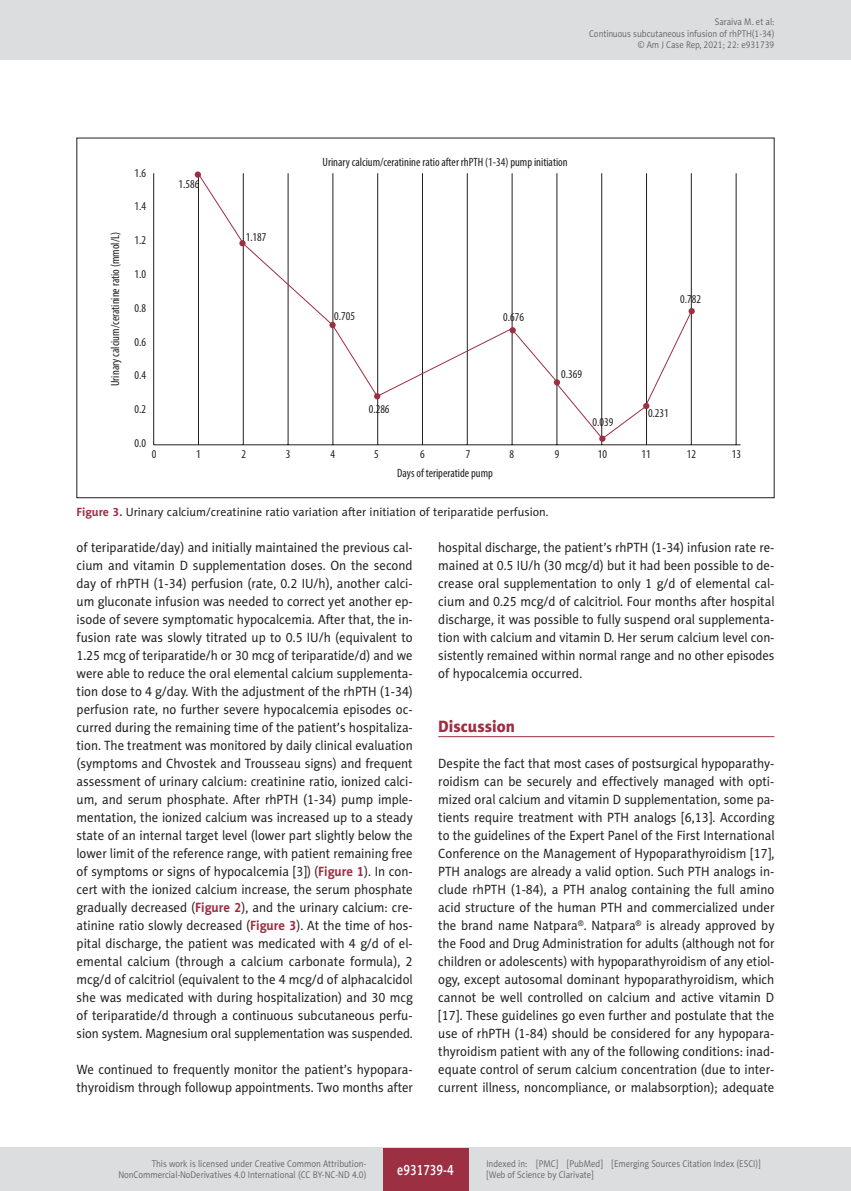
<style>
.page{position:relative;width:851px;height:1191px;background:#fff}
.page>*{position:absolute;margin:0;border:0;box-sizing:border-box;transform-origin:0 0}
.AJCR_Headline_1{font:16.5px "Naomi Sans EFN Heavy";color:#9d2f42}
.t1{font:15px "Naomi Sans EFN Medium";color:#fff;scale:.8 1}
.AJCR_Body{font:13.5px/18px "Naomi Sans EFN";color:#231f20;text-align:justify;scale:.95 1}
.AJCR_Body-2{font:13.5px/18px "Naomi Sans EFN";color:#231f20;text-align:justify;scale:.94 1}
.t2{font:condensed 12px "Myriad Pro";color:#231f20}
.AJCR_Rycina_tytul{font:12px "Naomi Sans EFN";color:#231f20}
.t3{font:9.75px/11.2px "Naomi Sans EFN Light";color:#57585a;text-align:right;scale:.9 1}
.s1{font-weight:700;color:#9d2f42}
</style>
<div class="page">
<hr style="left:438px;top:736px;width:336px;height:1px;background:#9d2f42">
<hr style="left:153px;top:173px;width:1px;height:272px;background:#231f20">
<hr style="left:198px;top:173px;width:1px;height:272px;background:#231f20">
<hr style="left:243px;top:173px;width:1px;height:272px;background:#231f20">
<hr style="left:288px;top:173px;width:1px;height:272px;background:#231f20">
<hr style="left:332px;top:173px;width:1px;height:272px;background:#231f20">
<hr style="left:467px;top:173px;width:1px;height:272px;background:#231f20">
<hr style="left:511px;top:173px;width:1px;height:272px;background:#231f20">
<hr style="left:556px;top:173px;width:1px;height:272px;background:#231f20">
<hr style="left:646px;top:173px;width:1px;height:272px;background:#231f20">
<hr style="left:690px;top:173px;width:1px;height:272px;background:#231f20">
<hr style="left:735px;top:173px;width:1px;height:272px;background:#231f20">
<hr style="left:601px;top:173px;width:1px;height:272px;background:#231f20">
<hr style="left:377px;top:173px;width:1px;height:272px;background:#231f20">
<hr style="left:422px;top:173px;width:1px;height:272px;background:#231f20">
<hr style="left:154px;top:444px;width:586px;height:1px;background:#231f20">
<div style="left:195px;top:171px;width:6px;height:7px;background:#9d2f42;border-radius:50%"></div>
<div style="left:599px;top:435px;width:6px;height:7px;background:#9d2f42;border-radius:50%"></div>
<svg style="left:691px;top:308px;width:3px;height:6px"></svg>
<svg style="left:198px;top:174px;width:493px;height:266px"></svg>
<div style="left:0;top:0;width:850px;height:60px;background:#dcdddf"></div>
<hr style="left:850px;top:0;width:1px;height:60px;background:#dcdddf">
<div style="left:0;top:1148px;width:850px;height:43px;background:#dcdddf"></div>
<div style="left:383px;top:1147px;width:85px;height:43px;background:#9d2f42"></div>
<p class="t3" style="left:589px;top:16px;width:207px">Saraiva M. et al:<br>Continuous subcutaneous infusion of rhPTH(1-34) © Am J Case Rep, 2021; 22: e931739</p>
<p class="t2" style="left:108px;top:386px;width:156px;rotate:-90deg">Urinary calcium/ceratinine ratio (mmol/L)</p>
<p class="t2" style="left:135px;top:165px;width:13px">1.6</p>
<p class="t2" style="left:135px;top:199px;width:13px">1.4</p>
<p class="t2" style="left:135px;top:233px;width:13px">1.2</p>
<p class="t2" style="left:135px;top:267px;width:13px">1.0</p>
<p class="t2" style="left:135px;top:300px;width:13px">0.8</p>
<p class="t2" style="left:135px;top:334px;width:13px">0.6</p>
<p class="t2" style="left:135px;top:368px;width:13px">0.4</p>
<p class="t2" style="left:135px;top:402px;width:13px">0.2</p>
<p class="t2" style="left:135px;top:435px;width:13px">0.0</p>
<p class="t2" style="left:178px;top:177px;width:22px">1.586</p>
<p class="t2" style="left:246px;top:229px;width:22px">1.187</p>
<p class="t2" style="left:322px;top:155px;width:246px">Urinary calcium/ceratinine ratio after rhPTH (1-34) pump initiation</p>
<p class="t2" style="left:334px;top:308px;width:22px">0.705</p>
<p class="t2" style="left:369px;top:401px;width:22px">0.286</p>
<p class="t2" style="left:503px;top:309px;width:22px">0.676</p>
<p class="t2" style="left:561px;top:367px;width:22px">0.369</p>
<p class="t2" style="left:592px;top:415px;width:22px">0.039</p>
<p class="t2" style="left:680px;top:291px;width:22px">0.782</p>
<p class="t2" style="left:648px;top:406px;width:22px">0.231</p>
<p class="t2" style="left:152px;top:447px;width:6px">0</p>
<p class="t2" style="left:241px;top:447px;width:6px">2</p>
<p class="t2" style="left:286px;top:447px;width:6px">3</p>
<p class="t2" style="left:374px;top:447px;width:6px">5</p>
<p class="t2" style="left:466px;top:447px;width:6px">7</p>
<p class="t2" style="left:420px;top:447px;width:6px">6</p>
<p class="t2" style="left:509px;top:447px;width:6px">8</p>
<p class="t2" style="left:554px;top:447px;width:6px">9</p>
<p class="t2" style="left:597px;top:447px;width:11px">10</p>
<p class="t2" style="left:641px;top:447px;width:11px">11</p>
<p class="t2" style="left:686px;top:447px;width:11px">12</p>
<p class="t2" style="left:731px;top:447px;width:11px">13</p>
<p class="t2" style="left:196px;top:447px;width:6px">1</p>
<p class="t2" style="left:330px;top:447px;width:6px">4</p>
<p class="t2" style="left:397px;top:465px;width:97px">Days of teriperatide pump</p>
<p class="AJCR_Rycina_tytul" style="left:77px;top:505px;width:473px"><span class="s1">Figure 3.</span> Urinary calcium/creatinine ratio variation after initiation of teriparatide perfusion.</p>
<p class="AJCR_Body" style="left:77px;top:538px;width:355px">of teriparatide/day) and initially maintained the previous cal&shy;cium and vitamin D supplementation doses. On the second day of rhPTH (1-34) perfusion (rate, 0.2 IU/h), another calci&shy;um gluconate infusion was needed to correct yet another ep&shy;isode of severe symptomatic hypocalcemia. After that, the in&shy;fusion rate was slowly titrated up to 0.5 IU/h (equivalent to 1.25 mcg of teriparatide/h or 30 mcg of teriparatide/d) and we were able to reduce the oral elemental calcium supplementa&shy;tion dose to 4 g/day. With the adjustment of the rhPTH (1-34) perfusion rate, no further severe hypocalcemia episodes oc&shy;curred during the remaining time of the patient’s hospitaliza&shy;tion. The treatment was monitored by daily clinical evaluation (symptoms and Chvostek and Trousseau signs) and frequent assessment of urinary calcium: creatinine ratio, ionized calci&shy;um, and serum phosphate. After rhPTH (1-34) pump imple&shy;mentation, the ionized calcium was increased up to a steady state of an internal target level (lower part slightly below the lower limit of the reference range, with patient remaining free of symptoms or signs of hypocalcemia [3]) (<span class="s1">Figure 1</span>). In con&shy;cert with the ionized calcium increase, the serum phosphate gradually decreased (<span class="s1">Figure 2</span>), and the urinary calcium: cre&shy;atinine ratio slowly decreased (<span class="s1">Figure 3</span>). At the time of hos&shy;pital discharge, the patient was medicated with 4 g/d of el&shy;emental calcium (through a calcium carbonate formula), 2 mcg/d of calcitriol (equivalent to the 4 mcg/d of alphacalcidol she was medicated with during hospitalization) and 30 mcg of teriparatide/d through a continuous subcutaneous perfu&shy;sion system. Magnesium oral supplementation was suspended.</p>
<p class="AJCR_Body" style="left:77px;top:1060px;width:355px">We continued to frequently monitor the patient’s hypopara&shy;thyroidism through followup appointments. Two months after</p>
<p class="AJCR_Body-2" style="left:438px;top:538px;width:359px">hospital discharge, the patient’s rhPTH (1-34) infusion rate re&shy;mained at 0.5 IU/h (30 mcg/d) but it had been possible to de&shy;crease oral supplementation to only 1 g/d of elemental cal&shy;cium and 0.25 mcg/d of calcitriol. Four months after hospital discharge, it was possible to fully suspend oral supplementa&shy;tion with calcium and vitamin D. Her serum calcium level con&shy;sistently remained within normal range and no other episodes of hypocalcemia occurred.</p>
<p class="AJCR_Headline_1" style="left:438px;top:716px;width:78px">Discussion</p>
<p class="AJCR_Body" style="left:438px;top:754px;width:355px">Despite the fact that most cases of postsurgical hypoparathy&shy;roidism can be securely and effectively managed with opti&shy;mized oral calcium and vitamin D supplementation, some pa&shy;tients require treatment with PTH analogs [6,13]. According to the guidelines of the Expert Panel of the First International Conference on the Management of Hypoparathyroidism [17], PTH analogs are already a valid option. Such PTH analogs in&shy;clude rhPTH (1-84), a PTH analog containing the full amino acid structure of the human PTH and commercialized under the brand name Natpara<sup>®</sup>. Natpara<sup>®</sup> is already approved by the Food and Drug Administration for adults (although not for children or adolescents) with hypoparathyroidism of any etiol&shy;ogy, except autosomal dominant hypoparathyroidism, which cannot be well controlled on calcium and active vitamin D [17]. These guidelines go even further and postulate that the use of rhPTH (1-84) should be considered for any hypopara&shy;thyroidism patient with any of the following conditions: inad&shy;equate control of serum calcium concentration (due to inter&shy;current illness, noncompliance, or malabsorption); adequate</p>
<p class="t3" style="left:118px;top:1158px;width:277px">This work is licensed under Creative Common Attribution-<br>NonCommercial-NoDerivatives 4.0 International (CC BY-NC-ND 4.0)</p>
<p class="t1" style="left:397px;top:1160px;width:72px">e931739-4</p>
<p class="t3" style="left:486px;top:1158px;width:306px;text-align:left">Indexed in: [PMC] [PubMed] [Emerging Sources Citation Index (ESCI)] [Web of Science by Clarivate]</p>
</div>
